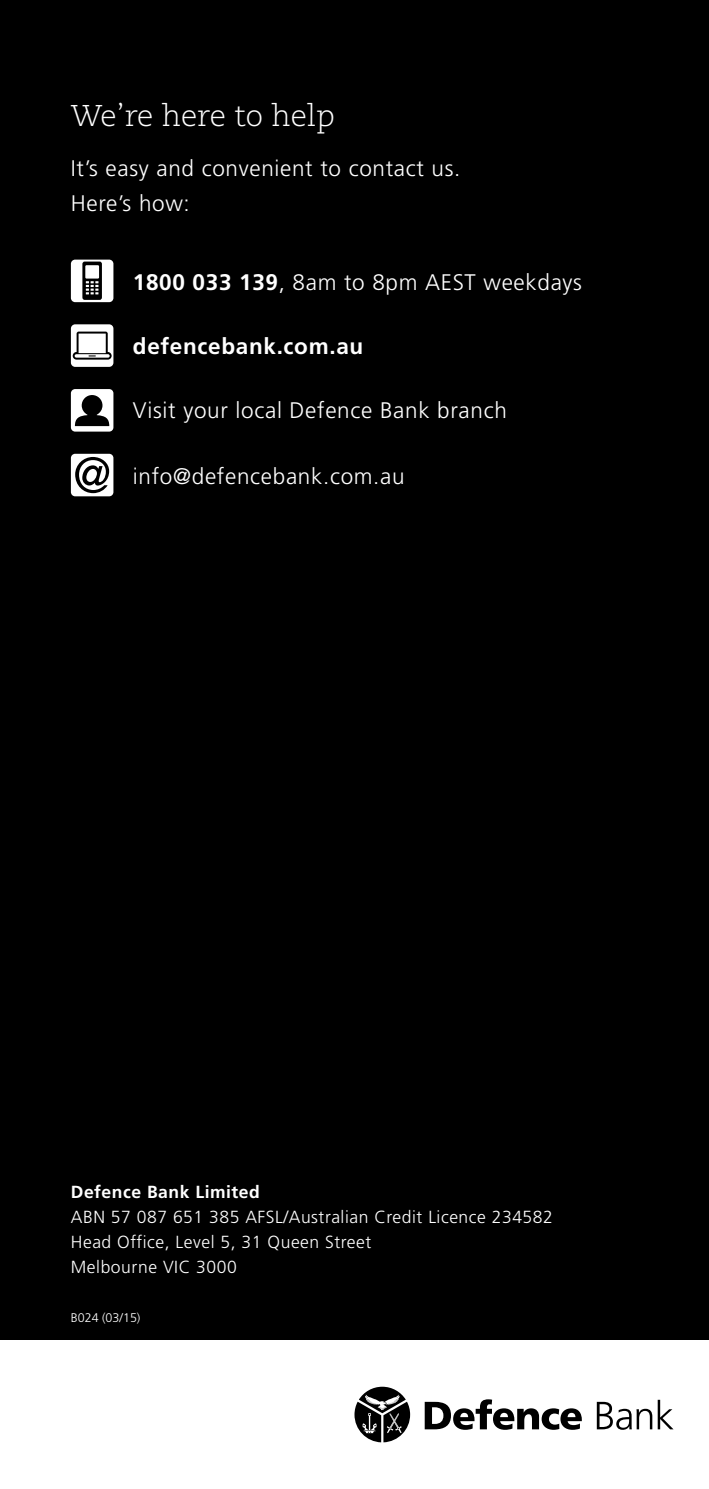
<style>
.page{position:relative;width:709px;height:1489px;background:#fff}
.page>*{position:absolute;margin:0;border:0;box-sizing:border-box;transform-origin:0 0}
.t1{font:300 30px "Caecilia LT Std";color:#fff}
.t2{font:300 22.5px/35px "Frutiger";letter-spacing:.03em;color:#fff}
.t3{font:700 22.5px "Frutiger";letter-spacing:.03em;color:#fff}
.t4{font:300 17.5px/25px "Frutiger";letter-spacing:.03em;color:#fff}
.t5{font:700 17.5px "Frutiger";letter-spacing:.03em;color:#fff}
.t6{font:300 12.5px "Frutiger";color:#fff}
.s1{font-weight:700}
</style>
<div class="page">
<div style="left:0;top:0;width:709px;height:1488px;background:#000"></div>
<div style="left:0;top:1339px;width:709px;height:149px;background:#fff"></div>
<svg style="left:425px;top:1399px;width:157px;height:30px"></svg>
<svg style="left:597px;top:1399px;width:76px;height:30px"></svg>
<svg style="left:354px;top:1386px;width:56px;height:56px"></svg>
<svg style="left:71px;top:259px;width:42px;height:43px"></svg>
<svg style="left:71px;top:324px;width:42px;height:43px;background:#d3d3d3"></svg>
<svg style="left:71px;top:389px;width:42px;height:42px"></svg>
<svg style="left:71px;top:454px;width:42px;height:42px"></svg>
<h1 class="t1" style="left:71px;top:99px;width:265px">We’re here to help</h1>
<p class="t2" style="left:71px;top:150px;width:391px">It’s easy and convenient to contact us.<br>Here’s how:</p>
<p class="t2" style="left:133px;top:264px;width:450px"><span class="s1">1800 033 139</span>, 8am to 8pm AEST weekdays</p>
<p class="t3" style="left:133px;top:333px;width:232px">defencebank.com.au</p>
<p class="t2" style="left:133px;top:393px;width:375px">Visit your local Defence Bank branch</p>
<p class="t2" style="left:133px;top:458px;width:273px">info@defencebank.com.au</p>
<p class="t5" style="left:71px;top:1181px;width:190px">Defence Bank Limited</p>
<p class="t4" style="left:71px;top:1204px;width:483px">ABN 57 087 651 385 AFSL/Australian Credit Licence 234582<br>Head Office, Level 5, 31 Queen Street<br>Melbourne VIC 3000</p>
<p class="t6" style="left:71px;top:1309px;width:71px">B024 (03/15)</p>
</div>
